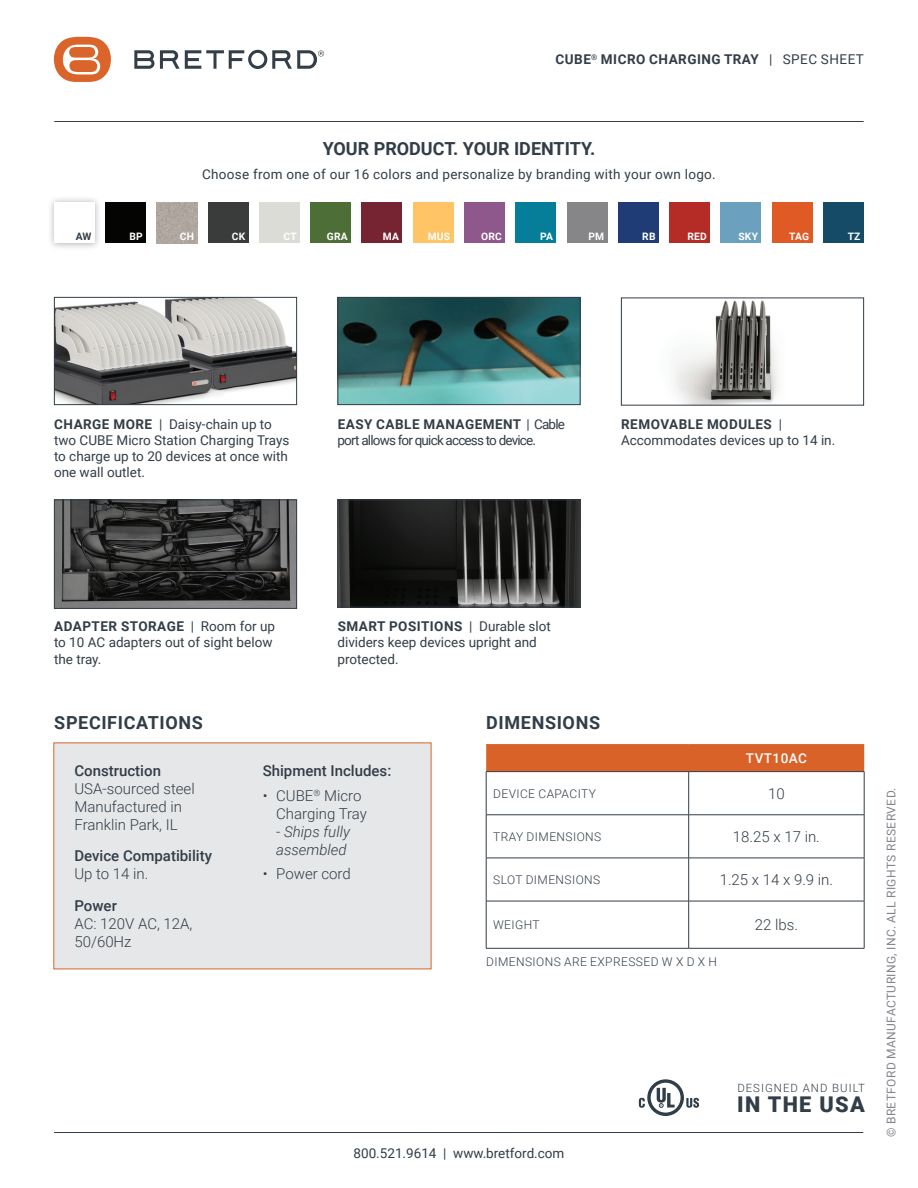
<style>
.page{position:relative;width:918px;height:1188px;background:#fff}
.page>*{position:absolute;margin:0;border:0;box-sizing:border-box;transform-origin:0 0}
.t1{font:900 21.75px "Roboto";letter-spacing:.06em;color:#323d47}
.t2{font:700 18px "Roboto";color:#323d47}
.t3{font:700 18px "Roboto";letter-spacing:.035em;color:#323d47}
.t4{font:300 15px/18px "Roboto";color:#323d47}
.t5{font:500 15px/18px "Roboto";color:#323d47}
.t6{font:italic 300 15px/18px "Roboto";color:#323d47}
.t7{font:13.5px/16.2px "Roboto";color:#323d47}
.t8{font:13.5px "Roboto";letter-spacing:.02em;color:#323d47}
.t9{font:13.5px/16.2px "Roboto";letter-spacing:-.06em;color:#323d47}
.t10{font:700 13.5px "Roboto";letter-spacing:.035em;color:#323d47}
.t11{font:500 13.5px "Roboto";letter-spacing:.035em;color:#fff}
.t12{font:300 12px "Roboto";letter-spacing:.035em;color:#323d47}
.t13{font:12px "Roboto";letter-spacing:.035em;color:#84848c}
.t14{font:300 11.4px "Roboto";letter-spacing:.09em;color:#323d47}
.t15{font:700 10.2px "Roboto";letter-spacing:.02em;color:#fff}
.t16{font:700 10.2px "Roboto";color:#323d47}
.s1{font-weight:400}
.s2{font-weight:700}
.s3{font-weight:500}
.s4{font-weight:300}
.s5{font-style:normal}
</style>
<div class="page">
<svg style="left:134px;top:50px;width:20px;height:19px"></svg>
<svg style="left:54px;top:37px;width:57px;height:45px"></svg>
<svg style="left:160px;top:50px;width:164px;height:19px"></svg>
<div style="left:47px;top:195px;width:55px;height:55px;background:#323d47;opacity:.4"></div>
<div style="left:54px;top:202px;width:41px;height:41px;background:#fff"></div>
<div style="left:515px;top:202px;width:41px;height:41px;background:#077e99"></div>
<div style="left:823px;top:202px;width:41px;height:41px;background:#154b66"></div>
<div style="left:105px;top:202px;width:41px;height:41px;background:#040503"></div>
<div style="left:567px;top:202px;width:41px;height:41px;background:#868588"></div>
<div style="left:772px;top:202px;width:41px;height:41px;background:#df5a25"></div>
<div style="left:208px;top:202px;width:41px;height:41px;background:#3a3c3c"></div>
<div style="left:669px;top:202px;width:41px;height:41px;background:#b42c25"></div>
<div style="left:464px;top:202px;width:41px;height:41px;background:#8f588d"></div>
<div style="left:259px;top:202px;width:41px;height:41px;background:#dcdcd6"></div>
<div style="left:720px;top:202px;width:41px;height:41px;background:#6ba1bf"></div>
<div style="left:361px;top:202px;width:41px;height:41px;background:#772432"></div>
<img style="left:156px;top:202px;width:41px;height:41px">
<div style="left:413px;top:202px;width:41px;height:41px;background:#fec466"></div>
<div style="left:310px;top:202px;width:41px;height:41px;background:#4d6f37"></div>
<hr style="left:54px;top:121px;width:810px;height:1px;background:#323d47">
<div style="left:618px;top:202px;width:41px;height:41px;background:#1f3c76"></div>
<hr style="left:54px;top:1132px;width:809px;height:1px;background:#323d47">
<svg style="left:639px;top:1079px;width:60px;height:37px"></svg>
<img style="left:56px;top:299px;width:239px;height:104px">
<div style="left:54px;top:297px;width:243px;height:108px;border:1px solid #323d47"></div>
<div style="left:53px;top:742px;width:379px;height:228px;background:#e6e7e9"></div>
<img style="left:674px;top:300px;width:104px;height:104px">
<div style="left:621px;top:298px;width:243px;height:108px;border:1px solid #323d47"></div>
<img style="left:340px;top:299px;width:238px;height:104px">
<div style="left:338px;top:297px;width:242px;height:108px;border:1px solid #323d47"></div>
<div style="left:486px;top:745px;width:378px;height:26px;background:#d86228"></div>
<hr style="left:486px;top:744px;width:203px;height:1px;background:#d86228">
<hr style="left:689px;top:744px;width:175px;height:1px;background:#d86228">
<hr style="left:486px;top:771px;width:203px;height:1px;background:#323d47">
<hr style="left:486px;top:772px;width:1px;height:43px;background:#323d47">
<hr style="left:689px;top:771px;width:175px;height:1px;background:#323d47">
<hr style="left:688px;top:772px;width:1px;height:43px;background:#323d47">
<hr style="left:864px;top:772px;width:1px;height:43px;background:#323d47">
<hr style="left:486px;top:815px;width:203px;height:1px;background:#323d47">
<hr style="left:486px;top:815px;width:1px;height:43px;background:#323d47">
<hr style="left:689px;top:815px;width:175px;height:1px;background:#323d47">
<hr style="left:688px;top:815px;width:1px;height:43px;background:#323d47">
<hr style="left:864px;top:815px;width:1px;height:43px;background:#323d47">
<hr style="left:486px;top:858px;width:203px;height:1px;background:#323d47">
<hr style="left:486px;top:858px;width:1px;height:43px;background:#323d47">
<hr style="left:689px;top:858px;width:175px;height:1px;background:#323d47">
<hr style="left:688px;top:858px;width:1px;height:43px;background:#323d47">
<hr style="left:864px;top:858px;width:1px;height:43px;background:#323d47">
<hr style="left:486px;top:901px;width:203px;height:1px;background:#323d47">
<hr style="left:486px;top:901px;width:1px;height:47px;background:#323d47">
<hr style="left:689px;top:901px;width:175px;height:1px;background:#323d47">
<hr style="left:688px;top:901px;width:1px;height:47px;background:#323d47">
<hr style="left:864px;top:901px;width:1px;height:47px;background:#323d47">
<hr style="left:486px;top:948px;width:203px;height:1px;background:#323d47">
<hr style="left:689px;top:948px;width:175px;height:1px;background:#323d47">
<img style="left:340px;top:502px;width:238px;height:104px">
<div style="left:338px;top:500px;width:242px;height:108px;border:1px solid #323d47"></div>
<img style="left:56px;top:502px;width:239px;height:105px">
<div style="left:54px;top:500px;width:243px;height:109px;border:1px solid #323d47"></div>
<p class="t10" style="left:556px;top:50px;width:310px">CUBE<sup>®</sup> MICRO CHARGING TRAY <span class="s1">| SPEC SHEET</span></p>
<h2 class="t2" style="left:323px;top:136px;width:274px">YOUR PRODUCT. YOUR IDENTITY.</h2>
<p class="t8" style="left:202px;top:165px;width:515px">Choose from one of our 16 colors and personalize by branding with your own logo.</p>
<p class="t16" style="left:76px;top:229px;width:17px">AW</p>
<p class="t15" style="left:129px;top:229px;width:15px">BP</p>
<p class="t15" style="left:180px;top:229px;width:16px">CH</p>
<p class="t15" style="left:232px;top:229px;width:15px">CK</p>
<p class="t15" style="left:284px;top:229px;width:15px">CT</p>
<p class="t15" style="left:327px;top:229px;width:22px">GRA</p>
<p class="t15" style="left:383px;top:229px;width:18px">MA</p>
<p class="t15" style="left:428px;top:229px;width:24px">MUS</p>
<p class="t15" style="left:481px;top:229px;width:22px">ORC</p>
<p class="t15" style="left:540px;top:229px;width:14px">PA</p>
<p class="t15" style="left:588px;top:229px;width:17px">PM</p>
<p class="t15" style="left:687px;top:229px;width:21px">RED</p>
<p class="t15" style="left:738px;top:229px;width:21px">SKY</p>
<p class="t15" style="left:789px;top:229px;width:21px">TAG</p>
<p class="t15" style="left:848px;top:229px;width:14px">TZ</p>
<p class="t15" style="left:642px;top:229px;width:15px">RB</p>
<p class="t7" style="left:54px;top:415px;width:237px"><span class="s2">CHARGE MORE</span> | Daisy-chain up to two CUBE Micro Station Charging Trays to charge up to 20 devices at once with one wall outlet.</p>
<p class="t9" style="left:338px;top:415px;width:229px"><span class="s2">EASY CABLE MANAGEMENT</span> | Cable port allows for quick access to device.</p>
<p class="t7" style="left:621px;top:415px;width:216px"><span class="s2">REMOVABLE MODULES</span> |<br>Accommodates devices up to 14 in.</p>
<p class="t7" style="left:54px;top:618px;width:223px"><span class="s2">ADAPTER STORAGE</span> | Room for up to 10 AC adapters out of sight below the tray.</p>
<p class="t7" style="left:338px;top:618px;width:215px"><span class="s2">SMART POSITIONS</span> | Durable slot dividers keep devices upright and protected.</p>
<p class="t3" style="left:54px;top:710px;width:150px">SPECIFICATIONS</p>
<p class="t4" style="left:74px;top:761px;width:122px"><span class="s3">Construction<br></span>USA-sourced steel<br>Manufactured in<br>Franklin Park, IL</p>
<p class="t5" style="left:74px;top:846px;width:139px">Device Compatibility<br><span class="s4">Up to 14 in.</span></p>
<p class="t4" style="left:74px;top:896px;width:120px"><span class="s3">Power<br></span>AC: 120V AC, 12A,<br>50/60Hz</p>
<p class="t5" style="left:263px;top:761px;width:130px">Shipment Includes:</p>
<p class="t4" style="left:276px;top:786px;width:92px;text-indent:-14px">• CUBE<sup>®</sup> Micro<br>Charging Tray</p>
<p class="t6" style="left:276px;top:822px;width:75px"><span class="s5">-</span> Ships fully assembled</p>
<p class="t4" style="left:263px;top:864px;width:90px">• Power cord</p>
<p class="t3" style="left:486px;top:710px;width:115px">DIMENSIONS</p>
<p class="t11" style="left:746px;top:749px;width:63px">TVT10AC</p>
<p class="t12" style="left:493px;top:785px;width:104px">DEVICE CAPACITY</p>
<p class="t4" style="left:768px;top:784px;width:18px">10</p>
<p class="t12" style="left:493px;top:828px;width:110px">TRAY DIMENSIONS</p>
<p class="t4" style="left:733px;top:827px;width:88px">18.25 x 17 in.</p>
<p class="t12" style="left:493px;top:871px;width:109px">SLOT DIMENSIONS</p>
<p class="t4" style="left:720px;top:870px;width:115px">1.25 x 14 x 9.9 in.</p>
<p class="t12" style="left:493px;top:917px;width:48px">WEIGHT</p>
<p class="t4" style="left:755px;top:915px;width:45px">22 lbs.</p>
<p class="t12" style="left:486px;top:954px;width:232px">DIMENSIONS ARE EXPRESSED W X D X H</p>
<p class="t14" style="left:737px;top:1080px;width:129px">DESIGNED AND BUILT</p>
<h1 class="t1" style="left:737px;top:1089px;width:129px">IN THE USA</h1>
<p class="t7" style="left:354px;top:1144px;width:212px">800.521.9614 | www.bretford.com</p>
<p class="t13" style="left:883px;top:1137px;width:351px;rotate:-90deg">© BRETFORD MANUFACTURING, INC. ALL RIGHTS RESERVED.</p>
</div>
